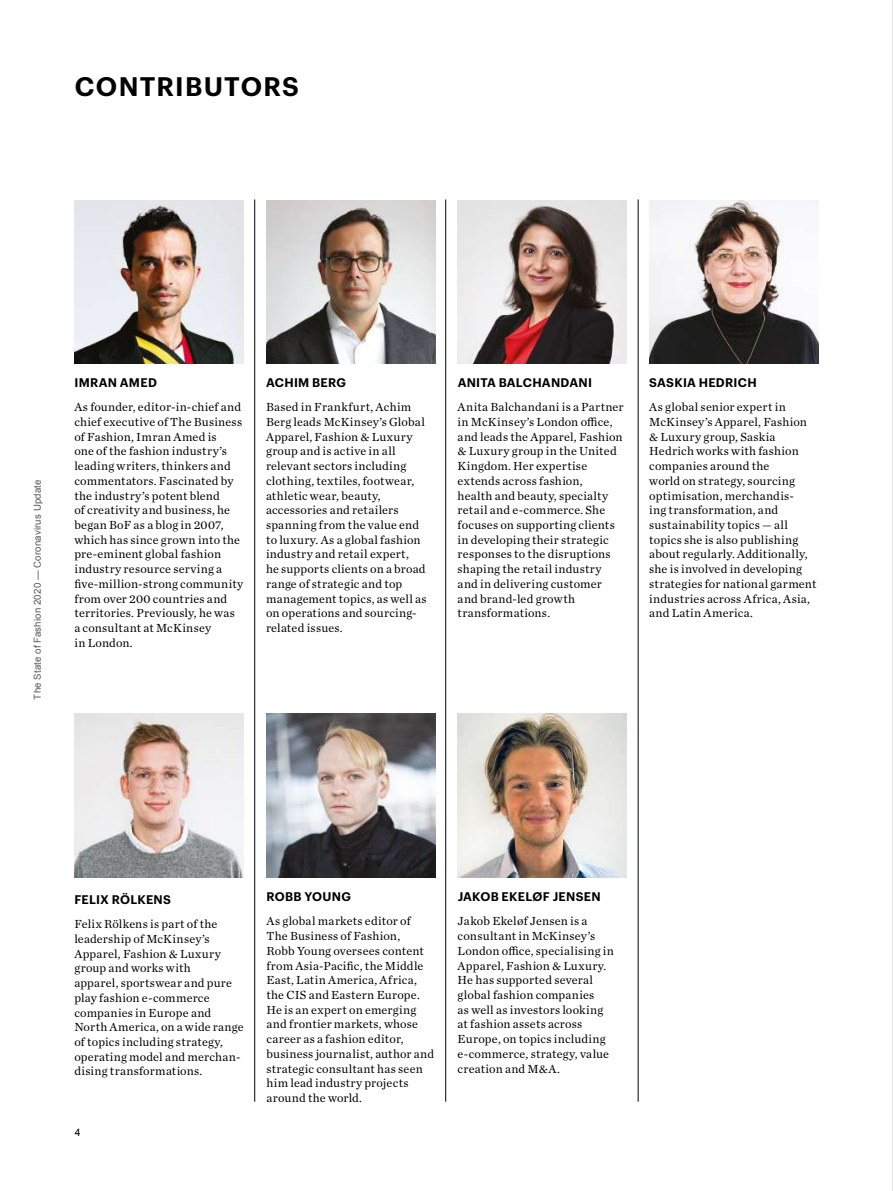
<style>
.page{position:relative;width:893px;height:1191px;background:#fff}
.page>*{position:absolute;margin:0;border:0;box-sizing:border-box;transform-origin:0 0}
.t1{font:600 26.25px "Graphik";letter-spacing:.045em;color:#000}
.t2{font:12.25px/14.7px "Chronicle Text G1";letter-spacing:.02em;color:#000}
.t3{font:600 12.25px "Graphik";letter-spacing:.02em;color:#000}
.t4{font:10.5px "Arial";color:#000}
.t5{font:9.62px "Arial";letter-spacing:.02em;color:#575756}
</style>
<div class="page">
<img style="left:266px;top:200px;width:169px;height:163px">
<img style="left:74px;top:200px;width:170px;height:163px">
<img style="left:649px;top:200px;width:170px;height:163px">
<img style="left:74px;top:714px;width:170px;height:163px">
<img style="left:458px;top:200px;width:169px;height:163px">
<img style="left:266px;top:714px;width:169px;height:163px">
<img style="left:458px;top:714px;width:169px;height:163px">
<hr style="left:254px;top:199px;width:1px;height:902px;background:#000">
<hr style="left:445px;top:199px;width:1px;height:902px;background:#000">
<hr style="left:638px;top:199px;width:1px;height:902px;background:#000">
<hr style="left:892px;top:0;width:1px;height:1191px;background:#c6c6c6">
<h1 class="t1" style="left:75px;top:66px;width:226px">CONTRIBUTORS</h1>
<p class="t5" style="left:31px;top:699px;width:221px;rotate:-90deg">The State of Fashion 2020 — Coronavirus Update</p>
<p class="t3" style="left:74px;top:373px;width:84px">IMRAN AMED</p>
<p class="t2" style="left:74px;top:399px;width:170px">As founder, editor-in-chief and chief executive of The Business of Fashion, Imran Amed is<br>one of the fashion industry’s leading writers, thinkers and commentators. Fascinated by the industry’s potent blend<br>of creativity and business, he began BoF as a blog in 2007, which has since grown into the pre-eminent global fashion industry resource serving a five-million-strong community from over 200 countries and territories. Previously, he was a consultant at McKinsey<br>in London.</p>
<p class="t3" style="left:266px;top:373px;width:82px">ACHIM BERG</p>
<p class="t2" style="left:266px;top:399px;width:162px">Based in Frankfurt, Achim<br>Berg leads McKinsey’s Global<br>Apparel, Fashion &amp; Luxury group and is active in all relevant sectors including clothing, textiles, footwear, athletic wear, beauty, accessories and retailers spanning from the value end to luxury. As a global fashion industry and retail expert,<br>he supports clients on a broad range of strategic and top management topics, as well as on operations and sourcing&shy;related issues.</p>
<p class="t3" style="left:458px;top:373px;width:136px">ANITA BALCHANDANI</p>
<p class="t2" style="left:458px;top:399px;width:167px">Anita Balchandani is a Partner in McKinsey’s London office, and leads the Apparel, Fashion &amp; Luxury group in the United<br>Kingdom. Her expertise extends across fashion,<br>health and beauty, specialty retail and e-commerce. She focuses on supporting clients in developing their strategic responses to the disruptions shaping the retail industry and in delivering customer and brand-led growth transformations.</p>
<p class="t3" style="left:649px;top:373px;width:109px">SASKIA HEDRICH</p>
<p class="t2" style="left:649px;top:399px;width:169px">As global senior expert in<br>McKinsey’s Apparel, Fashion &amp; Luxury group, Saskia<br>Hedrich works with fashion companies around the<br>world on strategy, sourcing optimisation, merchandis-<br>ing transformation, and sustainability topics — all topics she is also publishing about regularly. Additionally, she is involved in developing strategies for national garment industries across Africa, Asia, and Latin America.</p>
<p class="t3" style="left:74px;top:890px;width:98px">FELIX RÖLKENS</p>
<p class="t2" style="left:74px;top:916px;width:171px">Felix Rölkens is part of the leadership of McKinsey’s<br>Apparel, Fashion &amp; Luxury group and works with<br>apparel, sportswear and pure play fashion e-commerce companies in Europe and<br>North America, on a wide range of topics including strategy, operating model and merchan&shy;dising transformations.</p>
<p class="t4" style="left:75px;top:1125px;width:7px">4</p>
<p class="t3" style="left:266px;top:887px;width:86px">ROBB YOUNG</p>
<p class="t2" style="left:266px;top:913px;width:169px">As global markets editor of<br>The Business of Fashion,<br>Robb Young oversees content from Asia-Pacific, the Middle<br>East, Latin America, Africa, the CIS and Eastern Europe.<br>He is an expert on emerging and frontier markets, whose career as a fashion editor, business journalist, author and strategic consultant has seen him lead industry projects around the world.</p>
<p class="t3" style="left:458px;top:887px;width:145px">JAKOB EKELØF JENSEN</p>
<p class="t2" style="left:458px;top:913px;width:158px">Jakob Ekeløf Jensen is a consultant in McKinsey’s<br>London office, specialising in<br>Apparel, Fashion &amp; Luxury.<br>He has supported several global fashion companies<br>as well as investors looking at fashion assets across<br>Europe, on topics including e-commerce, strategy, value creation and M&amp;A.</p>
</div>
